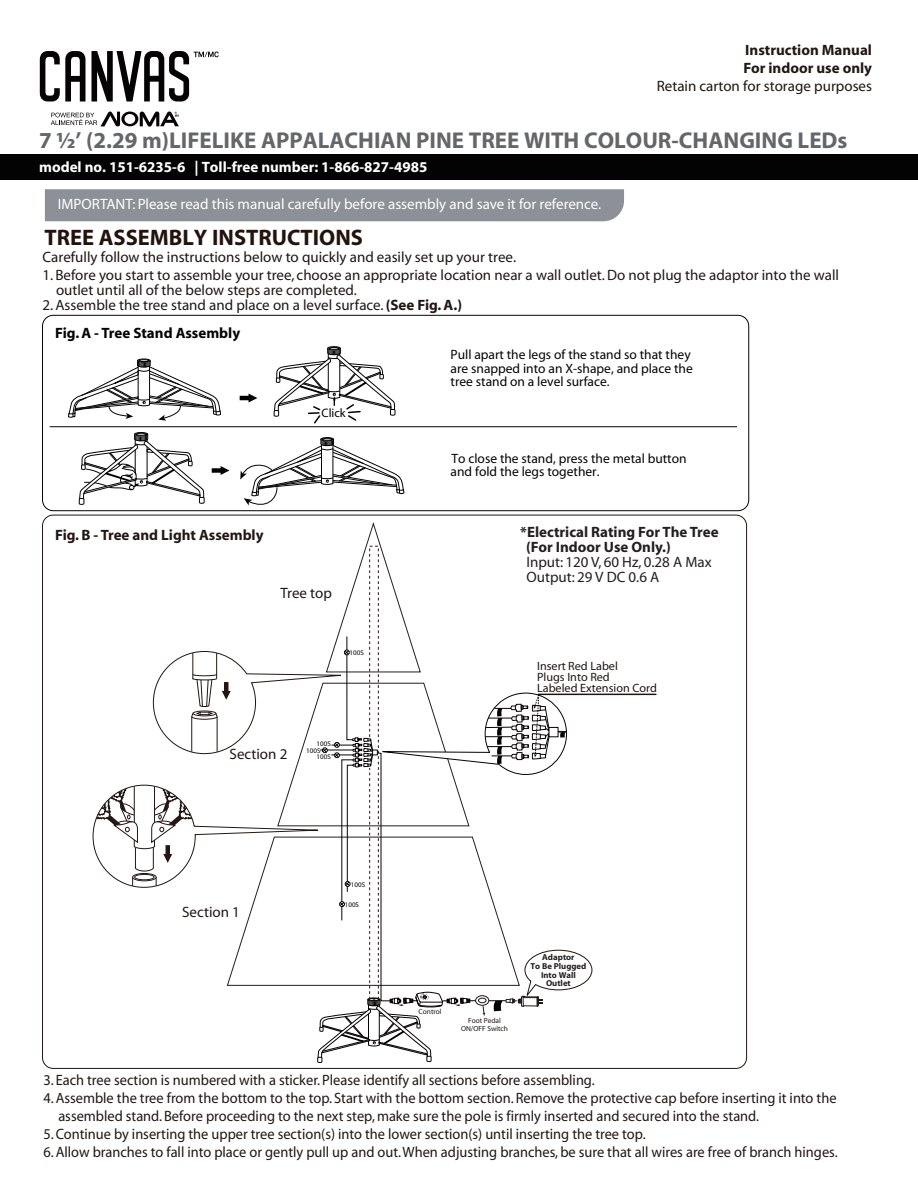
<style>
.page{position:relative;width:918px;height:1188px;background:#fff}
.page>*{position:absolute;margin:0;border:0;box-sizing:border-box;transform-origin:0 0}
.t1{font:700 22.95px "Myriad";color:#64676a}
.t2{font:700 22.5px "Myriad";color:#22130e}
.t3{font:15px/18px "Myriad";color:#221713;scale:.96 1}
.t4{font:15px/15px "Myriad";color:#221713}
.t5{font:15px "Myriad";color:#201512}
.t6{font:15px "Myriad";color:#fff}
.t7{font:700 15px/18px "Myriad";color:#221713}
.t8{font:700 15px "Myriad";color:#fff}
.t9{font:700 15px/15px "Myriad";color:#231f20}
.t10{font:15px/15px "Myriad";color:#231f20}
.t11{font:700 15px "Myriad";color:#030303}
.t12{font:13.5px/13.5px "Myriad";color:#060303}
.t13{font:12.3px "Myriad";color:#030303}
.t14{font:12px/11.2px "Myriad";color:#201511}
.t15{font:700 8.7px/8.7px "Myriad";color:#231f20;text-align:center}
.t16{font:7.35px/8.9px "Myriad";color:#1f1410;text-align:center}
.t17{font:7.05px/12.1px "Myriad";color:#060303}
.s1{font-weight:700}
.s2{color:#221713}
</style>
<div class="page">
<div style="left:0;top:155px;width:918px;height:25px;background:#030303"></div>
<div style="left:369px;top:546px;width:10px;height:454px;border:1px dashed #221713"></div>
<hr style="left:538px;top:694px;width:118px;height:1px;background:#201511">
<svg style="left:92px;top:636px;width:501px;height:427px"></svg>
<div style="left:45px;top:189px;width:579px;height:32px;background:#8d9097"></div>
<svg style="left:240px;top:394px;width:17px;height:9px"></svg>
<div style="left:42px;top:315px;width:707px;height:196px;border:1px solid #060303;border-radius:11px"></div>
<div style="left:327px;top:346px;width:14px;height:4px;border:1px solid #030303;border-radius:50%"></div>
<svg style="left:273px;top:347px;width:123px;height:77px"></svg>
<div style="left:320px;top:437px;width:14px;height:4px;border:1px solid #030303;border-radius:50%"></div>
<svg style="left:240px;top:438px;width:165px;height:72px"></svg>
<hr style="left:50px;top:426px;width:687px;height:1px;background:#060303">
<svg style="left:68px;top:359px;width:161px;height:146px"></svg>
<svg style="left:40px;top:51px;width:45px;height:51px"></svg>
<svg style="left:91px;top:51px;width:128px;height:51px"></svg>
<svg style="left:51px;top:111px;width:128px;height:16px"></svg>
<p class="t7" style="left:744px;top:42px;width:130px">Instruction Manual<br>For indoor use only</p>
<p class="t5" style="left:657px;top:79px;width:217px">Retain carton for storage purposes</p>
<h1 class="t1" style="left:39px;top:129px;width:810px">7 ½’ (2.29 m)LIFELIKE APPALACHIAN PINE TREE WITH COLOUR-CHANGING LEDs</h1>
<p class="t8" style="left:39px;top:159px;width:390px">model no. 151-6235-6 | Toll-free number: 1-866-827-4985</p>
<p class="t6" style="left:58px;top:197px;width:545px">IMPORTANT: Please read this manual carefully before assembly and save it for reference.</p>
<h2 class="t2" style="left:45px;top:226px;width:320px">TREE ASSEMBLY INSTRUCTIONS</h2>
<p class="t5" style="left:43px;top:250px;width:475px">Carefully follow the instructions below to quickly and easily set up your tree.</p>
<p class="t4" style="left:56px;top:268px;width:785px;text-indent:-14px">1. Before you start to assemble your tree, choose an appropriate location near a wall outlet. Do not plug the adaptor into the wall outlet until all of the below steps are completed.</p>
<p class="t4" style="left:43px;top:298px;width:421px">2. Assemble the tree stand and place on a level surface. <span class="s1">(See Fig. A.)</span></p>
<p class="t11" style="left:55px;top:325px;width:186px">Fig. A - Tree Stand Assembly</p>
<p class="t13" style="left:322px;top:407px;width:26px">Click</p>
<p class="t7" style="left:55px;top:527px;width:210px">Fig. B - Tree and Light Assembly</p>
<p class="t4" style="left:280px;top:586px;width:53px">Tree top</p>
<p class="t17" style="left:350px;top:647px;width:16px">100S</p>
<p class="t4" style="left:230px;top:747px;width:59px">Section 2</p>
<p class="t17" style="left:317px;top:738px;width:16px">100S<br>100S</p>
<p class="t17" style="left:306px;top:745px;width:16px">100S</p>
<p class="t4" style="left:182px;top:905px;width:59px">Section 1</p>
<p class="t17" style="left:351px;top:878px;width:16px">100S</p>
<p class="t17" style="left:345px;top:899px;width:16px">100S</p>
<p class="t12" style="left:451px;top:349px;width:244px">Pull apart the legs of the stand so that they are snapped into an X-shape, and place the tree stand on a level surface.</p>
<p class="t12" style="left:451px;top:452px;width:238px">To close the stand, press the metal button and fold the legs together.</p>
<p class="t9" style="left:526px;top:525px;width:194px;text-indent:-6px">*Electrical Rating For The Tree (For Indoor Use Only.)</p>
<p class="t10" style="left:527px;top:556px;width:187px">Input: 120 V, 60 Hz, 0.28 A Max<br>Output: 29 V DC 0.6 A</p>
<p class="t14" style="left:537px;top:661px;width:121px">Insert <span class="s2">Red</span> Label<br>Plugs Into <span class="s2">Red<br></span>Labeled Extension Cord</p>
<p class="t16" style="left:419px;top:1007px;width:25px">Control</p>
<p class="t16" style="left:461px;top:1016px;width:49px">Foot Pedal<br>ON/OFF Switch</p>
<p class="t15" style="left:530px;top:953px;width:58px">Adaptor<br>To Be Plugged<br>Into Wall<br>Outlet</p>
<p class="t3" style="left:43px;top:1071px;width:576px">3. Each tree section is numbered with a sticker. Please identify all sections before assembling.</p>
<p class="t3" style="left:58px;top:1089px;width:812px;text-indent:-15px">4. Assemble the tree from the bottom to the top. Start with the bottom section. Remove the protective cap before inserting it into the assembled stand. Before proceeding to the next step, make sure the pole is firmly inserted and secured into the stand.</p>
<p class="t3" style="left:43px;top:1125px;width:629px">5. Continue by inserting the upper tree section(s) into the lower section(s) until inserting the tree top.</p>
<p class="t3" style="left:43px;top:1143px;width:829px">6. Allow branches to fall into place or gently pull up and out. When adjusting branches, be sure that all wires are free of branch hinges.</p>
</div>
